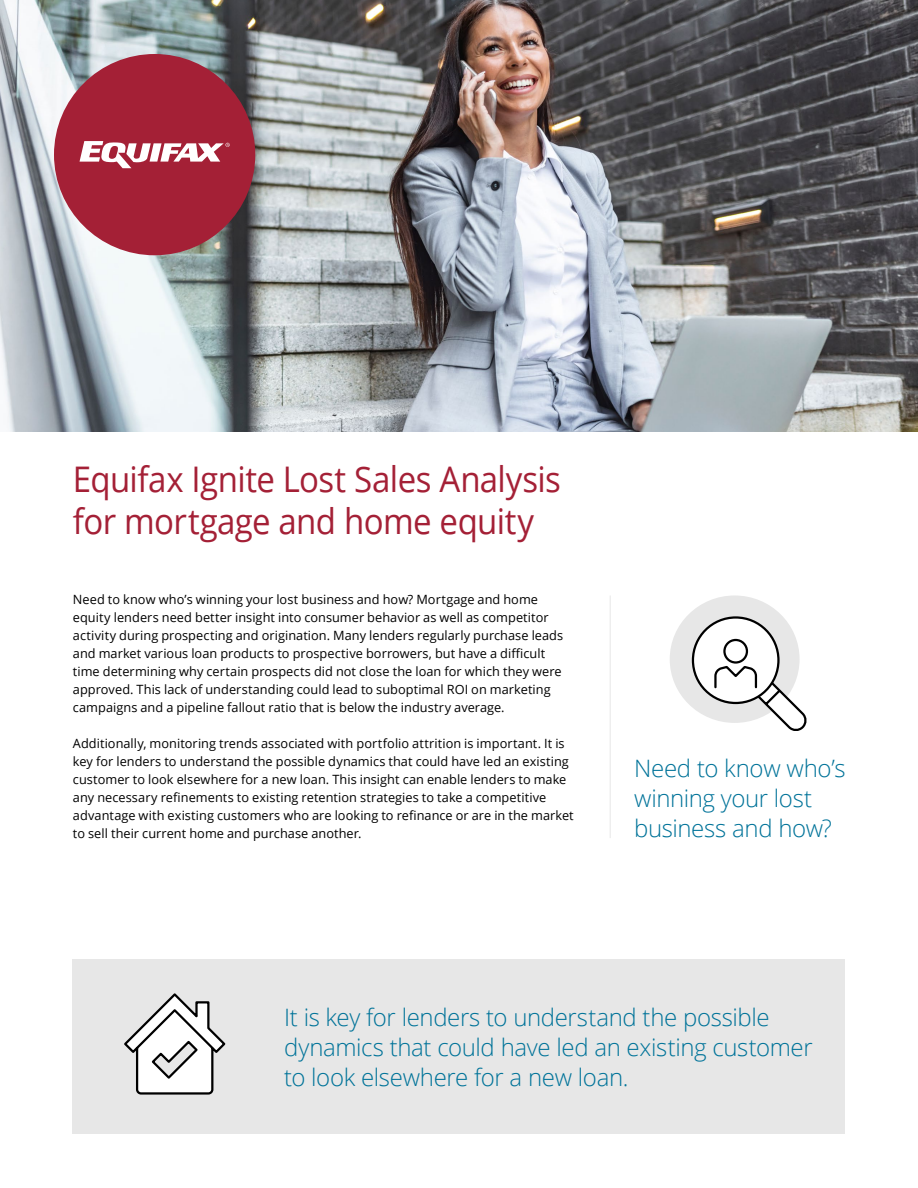
<style>
.page{position:relative;width:918px;height:1188px;background:#fff}
.page>*{position:absolute;margin:0;border:0;box-sizing:border-box;transform-origin:0 0}
.t1{font:35.25px/42px "Open Sans";letter-spacing:-.02em;color:#a42036;scale:.93 1}
.t2{font:300 24px/30px "Open Sans";letter-spacing:-.015em;color:#007399}
.t3{font:12.75px/18px "Open Sans";letter-spacing:.005em;color:#000}
</style>
<div class="page">
<img style="left:0;top:0;width:918px;height:432px">
<div style="left:54px;top:54px;width:201px;height:201px;background:#a42036;border-radius:50%"></div>
<svg style="left:80px;top:141px;width:150px;height:27px"></svg>
<div style="left:73px;top:960px;width:772px;height:174px;background:#e7e7e7"></div>
<svg style="left:124px;top:993px;width:102px;height:102px"></svg>
<div style="left:670px;top:595px;width:130px;height:128px;background:#e7e7e7;border-radius:50%"></div>
<div style="left:693px;top:617px;width:85px;height:86px;background:#fff;border-radius:50%"></div>
<div style="left:692px;top:616px;width:88px;height:88px;border:2px solid #000;border-radius:50%"></div>
<div style="left:723px;top:639px;width:25px;height:25px;border:2px solid #000;border-radius:50%"></div>
<svg style="left:713px;top:664px;width:94px;height:67px"></svg>
<hr style="left:610px;top:595px;width:1px;height:243px;background:#e7e7e7">
<h1 class="t1" style="left:73px;top:457px;width:526px">Equifax Ignite Lost Sales Analysis for mortgage and home equity</h1>
<p class="t3" style="left:73px;top:590px;width:492px">Need to know who’s winning your lost business and how? Mortgage and home equity lenders need better insight into consumer behavior as well as competitor activity during prospecting and origination. Many lenders regularly purchase leads and market various loan products to prospective borrowers, but have a difficult time determining why certain prospects did not close the loan for which they were approved. This lack of understanding could lead to suboptimal ROI on marketing campaigns and a pipeline fallout ratio that is below the industry average.</p>
<p class="t3" style="left:73px;top:734px;width:502px">Additionally, monitoring trends associated with portfolio attrition is important. It is key for lenders to understand the possible dynamics that could have led an existing customer to look elsewhere for a new loan. This insight can enable lenders to make any necessary refinements to existing retention strategies to take a competitive advantage with existing customers who are looking to refinance or are in the market to sell their current home and purchase another.</p>
<h2 class="t2" style="left:634px;top:753px;width:213px">Need to know who’s winning your lost business and how?</h2>
<h2 class="t2" style="left:284px;top:1002px;width:530px">It is key for lenders to understand the possible dynamics that could have led an existing customer to look elsewhere for a new loan.</h2>
</div>
